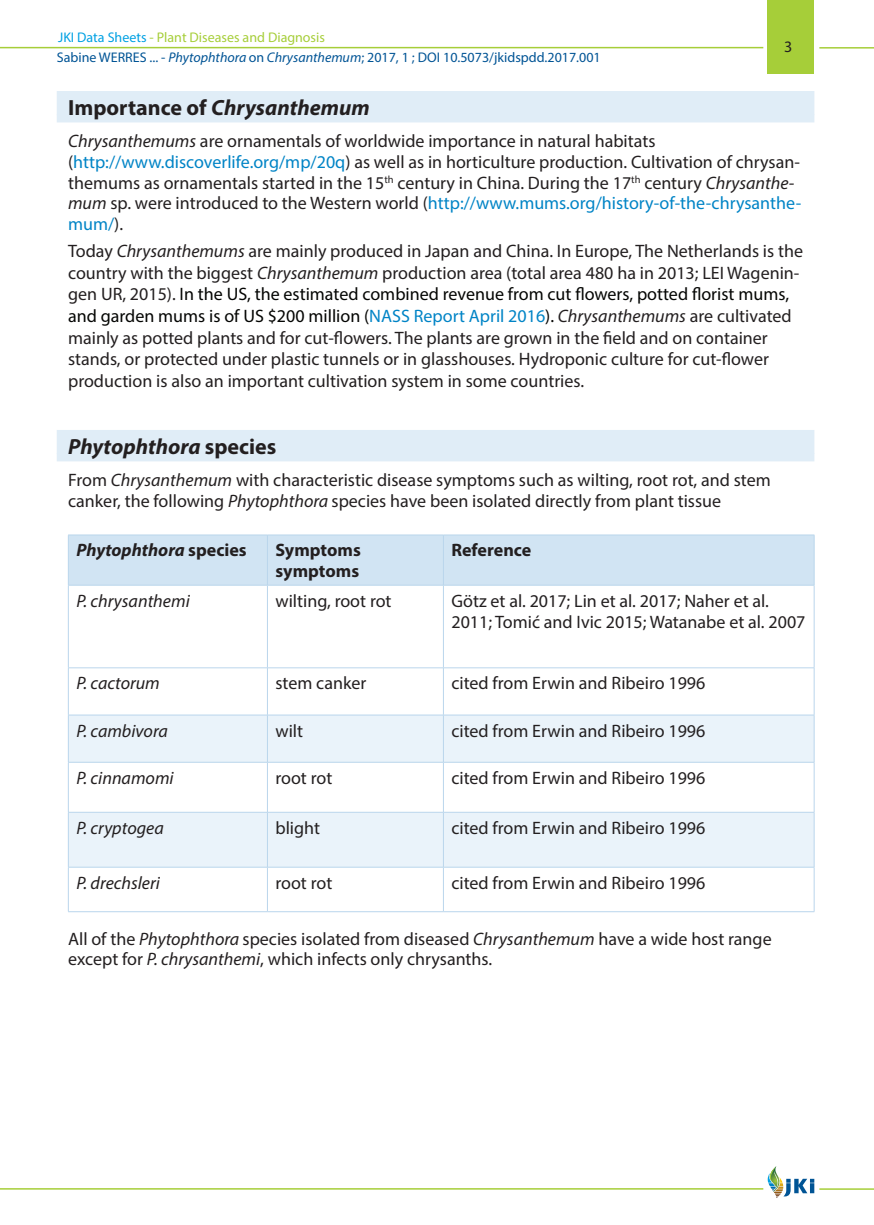
<style>
.page{position:relative;width:874px;height:1225px;background:#fff}
.page>*{position:absolute;margin:0;border:0;box-sizing:border-box;transform-origin:0 0}
.t1{font:italic 700 22px "Myriad Pro";color:#231f20}
.t2{font:18px/21.6px "Myriad Pro";color:#231f20}
.t3{font:italic 18px "Myriad Pro";color:#231f20}
.t4{font:700 18px/20.8px "Myriad Pro";color:#231f20}
.t5{font:italic 700 18px "Myriad Pro";color:#231f20}
.t6{font:16px "Myriad Pro";color:#231f20}
.t7{font:14px "Myriad Pro";color:#005495}
.t8{font:14px "Myriad Pro";color:#a6ce39}
.s1{color:#00a1e3}
.s2{font-style:italic}
.s3{font-style:normal}
.s4{color:#0084c6}
.s5{color:#040503}
</style>
<div class="page">
<div style="left:767px;top:0;width:47px;height:74px;background:#a6ce39"></div>
<svg style="left:767px;top:1166px;width:46px;height:32px"></svg>
<hr style="left:0;top:47px;width:763px;height:1px;background:#a6ce39">
<hr style="left:819px;top:47px;width:54px;height:2px;background:#a6ce39">
<hr style="left:0;top:1188px;width:763px;height:1px;background:#a6ce39">
<hr style="left:819px;top:1188px;width:54px;height:1px;background:#a6ce39">
<div style="left:57px;top:91px;width:757px;height:24px;background:#e0edf7"></div>
<div style="left:57px;top:114px;width:757px;height:8px;background:#e0edf7"></div>
<div style="left:57px;top:430px;width:757px;height:24px;background:#e0edf7"></div>
<div style="left:57px;top:453px;width:757px;height:8px;background:#e0edf7"></div>
<div style="left:69px;top:535px;width:744px;height:50px;background:#d1e4f3"></div>
<svg style="left:69px;top:715px;width:744px;height:152px;fill:#eaf3fa"></svg>
<hr style="left:68px;top:534px;width:199px;height:1px;background:#bad6ec">
<hr style="left:267px;top:534px;width:176px;height:1px;background:#bad6ec">
<hr style="left:443px;top:534px;width:371px;height:1px;background:#bad6ec">
<hr style="left:68px;top:585px;width:199px;height:1px;background:#bad6ec">
<hr style="left:267px;top:585px;width:176px;height:1px;background:#bad6ec">
<hr style="left:443px;top:585px;width:371px;height:1px;background:#bad6ec">
<hr style="left:68px;top:667px;width:199px;height:1px;background:#bad6ec">
<hr style="left:267px;top:667px;width:176px;height:1px;background:#bad6ec">
<hr style="left:443px;top:667px;width:371px;height:1px;background:#bad6ec">
<hr style="left:68px;top:714px;width:199px;height:1px;background:#bad6ec">
<hr style="left:267px;top:714px;width:176px;height:1px;background:#bad6ec">
<hr style="left:443px;top:714px;width:371px;height:1px;background:#bad6ec">
<hr style="left:68px;top:762px;width:199px;height:1px;background:#bad6ec">
<hr style="left:267px;top:762px;width:176px;height:1px;background:#bad6ec">
<hr style="left:443px;top:762px;width:371px;height:1px;background:#bad6ec">
<hr style="left:68px;top:812px;width:199px;height:1px;background:#bad6ec">
<hr style="left:267px;top:812px;width:176px;height:1px;background:#bad6ec">
<hr style="left:443px;top:812px;width:371px;height:1px;background:#bad6ec">
<hr style="left:68px;top:867px;width:199px;height:1px;background:#bad6ec">
<hr style="left:267px;top:867px;width:176px;height:1px;background:#bad6ec">
<hr style="left:443px;top:867px;width:371px;height:1px;background:#bad6ec">
<hr style="left:68px;top:911px;width:199px;height:1px;background:#bad6ec">
<hr style="left:267px;top:911px;width:176px;height:1px;background:#bad6ec">
<hr style="left:443px;top:911px;width:371px;height:1px;background:#bad6ec">
<hr style="left:68px;top:535px;width:1px;height:50px;background:#bad6ec">
<hr style="left:68px;top:585px;width:1px;height:82px;background:#bad6ec">
<hr style="left:68px;top:668px;width:1px;height:47px;background:#bad6ec">
<hr style="left:68px;top:715px;width:1px;height:47px;background:#bad6ec">
<hr style="left:68px;top:762px;width:1px;height:50px;background:#bad6ec">
<hr style="left:68px;top:812px;width:1px;height:55px;background:#bad6ec">
<hr style="left:68px;top:867px;width:1px;height:44px;background:#bad6ec">
<hr style="left:267px;top:535px;width:1px;height:50px;background:#bad6ec">
<hr style="left:443px;top:535px;width:1px;height:50px;background:#bad6ec">
<hr style="left:813px;top:535px;width:1px;height:50px;background:#bad6ec">
<hr style="left:267px;top:585px;width:1px;height:82px;background:#bad6ec">
<hr style="left:443px;top:585px;width:1px;height:82px;background:#bad6ec">
<hr style="left:813px;top:585px;width:1px;height:82px;background:#bad6ec">
<hr style="left:267px;top:668px;width:1px;height:47px;background:#bad6ec">
<hr style="left:443px;top:668px;width:1px;height:47px;background:#bad6ec">
<hr style="left:813px;top:668px;width:1px;height:47px;background:#bad6ec">
<hr style="left:267px;top:715px;width:1px;height:47px;background:#bad6ec">
<hr style="left:443px;top:715px;width:1px;height:47px;background:#bad6ec">
<hr style="left:813px;top:715px;width:1px;height:47px;background:#bad6ec">
<hr style="left:267px;top:762px;width:1px;height:50px;background:#bad6ec">
<hr style="left:443px;top:762px;width:1px;height:50px;background:#bad6ec">
<hr style="left:813px;top:762px;width:1px;height:50px;background:#bad6ec">
<hr style="left:267px;top:812px;width:1px;height:55px;background:#bad6ec">
<hr style="left:443px;top:812px;width:1px;height:55px;background:#bad6ec">
<hr style="left:813px;top:812px;width:1px;height:55px;background:#bad6ec">
<hr style="left:267px;top:867px;width:1px;height:44px;background:#bad6ec">
<hr style="left:443px;top:867px;width:1px;height:44px;background:#bad6ec">
<hr style="left:813px;top:867px;width:1px;height:44px;background:#bad6ec">
<p class="t8" style="left:58px;top:29px;width:268px"><span class="s1">JKI Data Sheets</span> - Plant Diseases and Diagnosis</p>
<p class="t7" style="left:57px;top:49px;width:545px">Sabine WERRES ... - <span class="s2">Phytophthora</span> on <span class="s2">Chrysanthemum</span>; 2017, 1 ; DOI 10.5073/jkidspdd.2017.001</p>
<p class="t6" style="left:783px;top:37px;width:10px">3</p>
<p class="t1" style="left:68px;top:93px;width:303px"><span class="s3">Importance of</span> Chrysanthemum</p>
<p class="t2" style="left:68px;top:130px;width:734px;line-height:20.8px"><span class="s2">Chrysanthemums</span> are ornamentals of worldwide importance in natural habitats (<span class="s4">http://www.discoverlife.org/mp/20q</span>) as well as in horticulture production. Cultivation of chrysan&shy;themums as ornamentals started in the 15<sup>th</sup> century in China. During the 17<sup>th</sup> century <span class="s2">Chrysanthe&shy;mum</span> sp. were introduced to the Western world (<span class="s4">http://www.mums.org/history-of-the-chrysanthe&shy;mum/</span>).</p>
<p class="t2" style="left:68px;top:240px;width:736px">Today <span class="s2">Chrysanthemums</span> are mainly produced in Japan and China. In Europe, The Netherlands is the country with the biggest <span class="s2">Chrysanthemum</span> production area (total area 480 ha in 2013; LEI Wagenin&shy;gen UR, 2015). <span class="s5">In the US, the estimated combined revenue from cut flowers, potted florist mums, and garden mums is of US $200 million (</span><span class="s4">NASS Report April 2016</span><span class="s5">).</span> <span class="s2">Chrysanthemums</span> are cultivated mainly as potted plants and for cut-flowers. The plants are grown in the field and on container stands, or protected under plastic tunnels or in glasshouses. Hydroponic culture for cut-flower production is also an important cultivation system in some countries.</p>
<p class="t1" style="left:68px;top:432px;width:210px">Phytophthora <span class="s3">species</span></p>
<p class="t2" style="left:68px;top:469px;width:704px;line-height:20.8px">From <span class="s2">Chrysanthemum</span> with characteristic disease symptoms such as wilting, root rot, and stem canker, the following <span class="s2">Phytophthora</span> species have been isolated directly from plant tissue</p>
<p class="t5" style="left:76px;top:539px;width:172px">Phytophthora <span class="s3">species</span></p>
<p class="t4" style="left:275px;top:539px;width:87px">Symptoms symptoms</p>
<p class="t4" style="left:451px;top:539px;width:81px">Reference</p>
<p class="t3" style="left:76px;top:589px;width:115px">P. chrysanthemi</p>
<p class="t2" style="left:275px;top:589px;width:117px">wilting, root rot</p>
<p class="t2" style="left:451px;top:589px;width:355px">Götz et al. 2017; Lin et al. 2017; Naher et al.<br>2011; Tomić and Ivic 2015; Watanabe et al. 2007</p>
<p class="t3" style="left:76px;top:672px;width:85px">P. cactorum</p>
<p class="t2" style="left:275px;top:672px;width:92px">stem canker</p>
<p class="t2" style="left:451px;top:672px;width:255px">cited from Erwin and Ribeiro 1996</p>
<p class="t3" style="left:76px;top:719px;width:93px">P. cambivora</p>
<p class="t2" style="left:275px;top:719px;width:29px">wilt</p>
<p class="t2" style="left:451px;top:719px;width:255px">cited from Erwin and Ribeiro 1996</p>
<p class="t3" style="left:76px;top:766px;width:99px">P. cinnamomi</p>
<p class="t2" style="left:275px;top:766px;width:58px">root rot</p>
<p class="t2" style="left:451px;top:766px;width:255px">cited from Erwin and Ribeiro 1996</p>
<p class="t3" style="left:76px;top:816px;width:89px">P. cryptogea</p>
<p class="t2" style="left:275px;top:816px;width:46px">blight</p>
<p class="t2" style="left:451px;top:816px;width:255px">cited from Erwin and Ribeiro 1996</p>
<p class="t3" style="left:76px;top:871px;width:85px">P. drechsleri</p>
<p class="t2" style="left:275px;top:871px;width:58px">root rot</p>
<p class="t2" style="left:451px;top:871px;width:255px">cited from Erwin and Ribeiro 1996</p>
<p class="t2" style="left:68px;top:928px;width:704px;line-height:20.6px">All of the <span class="s2">Phytophthora</span> species isolated from diseased <span class="s2">Chrysanthemum</span> have a wide host range except for <span class="s2">P. chrysanthemi</span>, which infects only chrysanths.</p>
</div>
